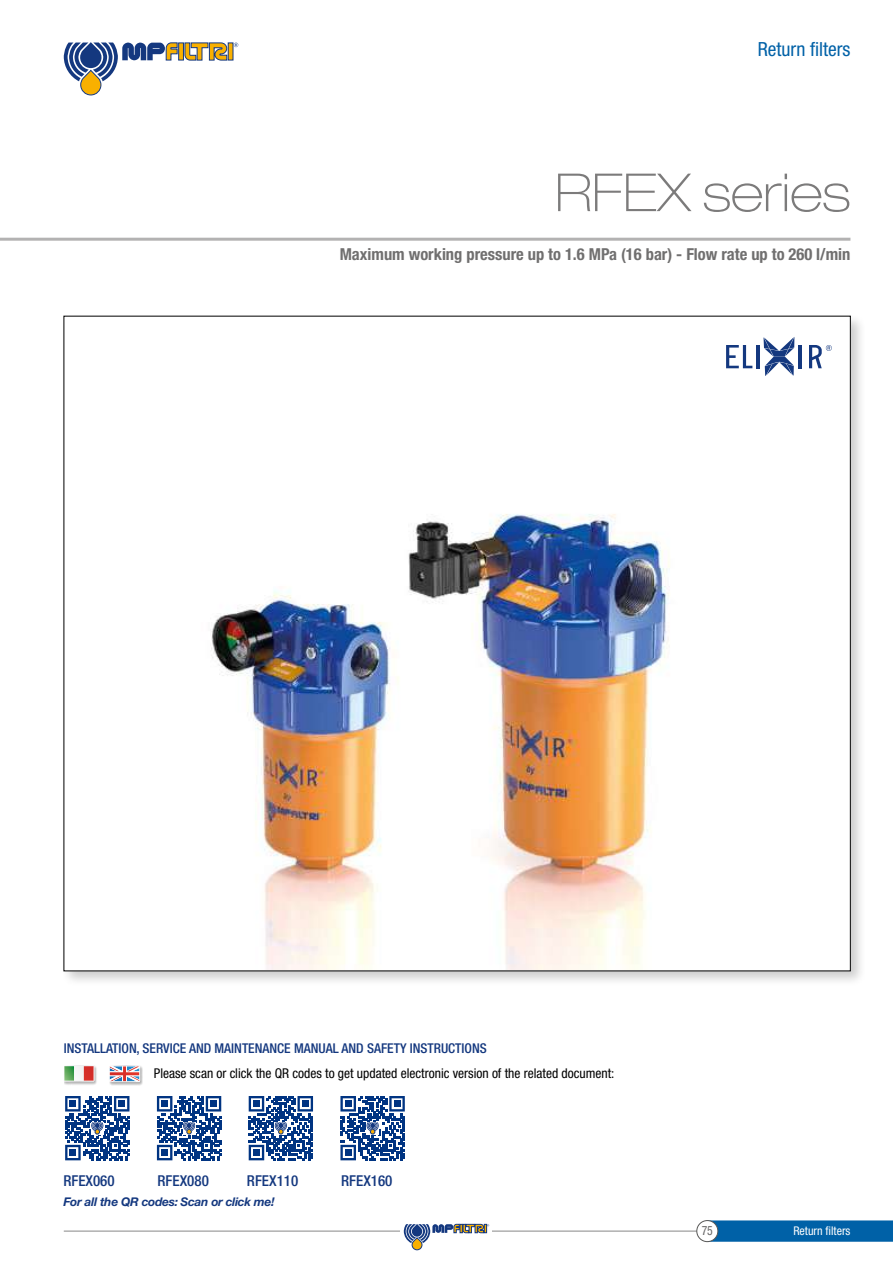
<style>
.page{position:relative;width:893px;height:1263px;background:#fff}
.page>*{position:absolute;margin:0;border:0;box-sizing:border-box;transform-origin:0 0}
.t1{font:100 expanded 52.5px "Helvetica Neue LT Std";color:#7c7b7b}
.t2{font:condensed 19.5px "Helvetica Neue LT Std";color:#0061a7}
.t3{font:700 condensed 16.5px "Helvetica Neue LT Std";color:#706f6f}
.t4{font:500 condensed 15px "Helvetica Neue LT Std";color:#14387f}
.t5{font:condensed 13.5px "Helvetica Neue LT Std";color:#000}
.t6{font:500 condensed 13.5px "Helvetica Neue LT Std";color:#14387f}
.t7{font:condensed 12.75px "Helvetica Neue LT Std";color:#646363;scale:.92 1}
.t8{font:italic 700 12px "Helvetica Neue LT Std";letter-spacing:-.02em;color:#14387f}
.t9{font:condensed 12px "Helvetica Neue LT Std";color:#fff}
</style>
<div class="page">
<div style="left:61px;top:313px;width:806px;height:674px;background:#000;opacity:.2"></div>
<div style="left:64px;top:316px;width:786px;height:655px;background:#fff"></div>
<img style="left:211px;top:514px;width:459px;height:456px">
<hr style="left:0;top:238px;width:850px;height:3px;background:#b3b2b2">
<svg style="left:726px;top:345px;width:26px;height:23px"></svg>
<hr style="left:756px;top:345px;width:4px;height:23px;background:#14387f">
<hr style="left:799px;top:345px;width:3px;height:23px;background:#14387f">
<svg style="left:763px;top:337px;width:31px;height:39px"></svg>
<svg style="left:809px;top:345px;width:23px;height:23px"></svg>
<div style="left:228px;top:43px;width:5px;height:17px;background:#f9b000"></div>
<hr style="left:179px;top:43px;width:4px;height:17px;background:#f9b000">
<svg style="left:64px;top:42px;width:114px;height:54px"></svg>
<div style="left:178px;top:43px;width:6px;height:17px;border:1px solid #14387f"></div>
<svg style="left:234px;top:43px;width:4px;height:4px"></svg>
<svg style="left:184px;top:42px;width:43px;height:19px"></svg>
<svg style="left:65px;top:1160px;width:63px;height:1px"></svg>
<svg style="left:65px;top:1096px;width:65px;height:64px"></svg>
<svg style="left:248px;top:1096px;width:66px;height:65px"></svg>
<svg style="left:249px;top:1096px;width:64px;height:64px"></svg>
<svg style="left:156px;top:1096px;width:66px;height:65px"></svg>
<svg style="left:157px;top:1096px;width:64px;height:64px"></svg>
<svg style="left:340px;top:1160px;width:63px;height:1px"></svg>
<svg style="left:340px;top:1096px;width:65px;height:64px"></svg>
<svg style="left:64px;top:1065px;width:33px;height:20px"></svg>
<svg style="left:109px;top:1065px;width:34px;height:21px"></svg>
<hr style="left:64px;top:1231px;width:641px;height:1px;background:#878787">
<svg style="left:703px;top:1220px;width:190px;height:22px"></svg>
<div style="left:697px;top:1220px;width:21px;height:21px;background:#fff;border-radius:50%"></div>
<div style="left:697px;top:1220px;width:21px;height:22px;border:1px solid #575756;border-radius:50%"></div>
<svg style="left:404px;top:1224px;width:85px;height:26px"></svg>
<h2 class="t2" style="left:758px;top:38px;width:94px">Return filters</h2>
<h1 class="t1" style="left:555px;top:161px;width:297px">RFEX series</h1>
<p class="t3" style="left:340px;top:244px;width:512px">Maximum working pressure up to 1.6 MPa (16 bar) - Flow rate up to 260 l/min</p>
<p class="t6" style="left:64px;top:1040px;width:424px">INSTALLATION, SERVICE AND MAINTENANCE MANUAL AND SAFETY INSTRUCTIONS</p>
<p class="t5" style="left:154px;top:1066px;width:462px">Please scan or click the QR codes to get updated electronic version of the related document:</p>
<p class="t4" style="left:63px;top:1172px;width:53px">RFEX060</p>
<p class="t4" style="left:158px;top:1172px;width:53px">RFEX080</p>
<p class="t4" style="left:247px;top:1172px;width:53px">RFEX110</p>
<p class="t4" style="left:341px;top:1172px;width:53px">RFEX160</p>
<p class="t8" style="left:63px;top:1194px;width:213px">For all the QR codes: Scan or click me!</p>
<p class="t7" style="left:702px;top:1223px;width:14px">75</p>
<p class="t9" style="left:793px;top:1223px;width:59px">Return filters</p>
</div>
